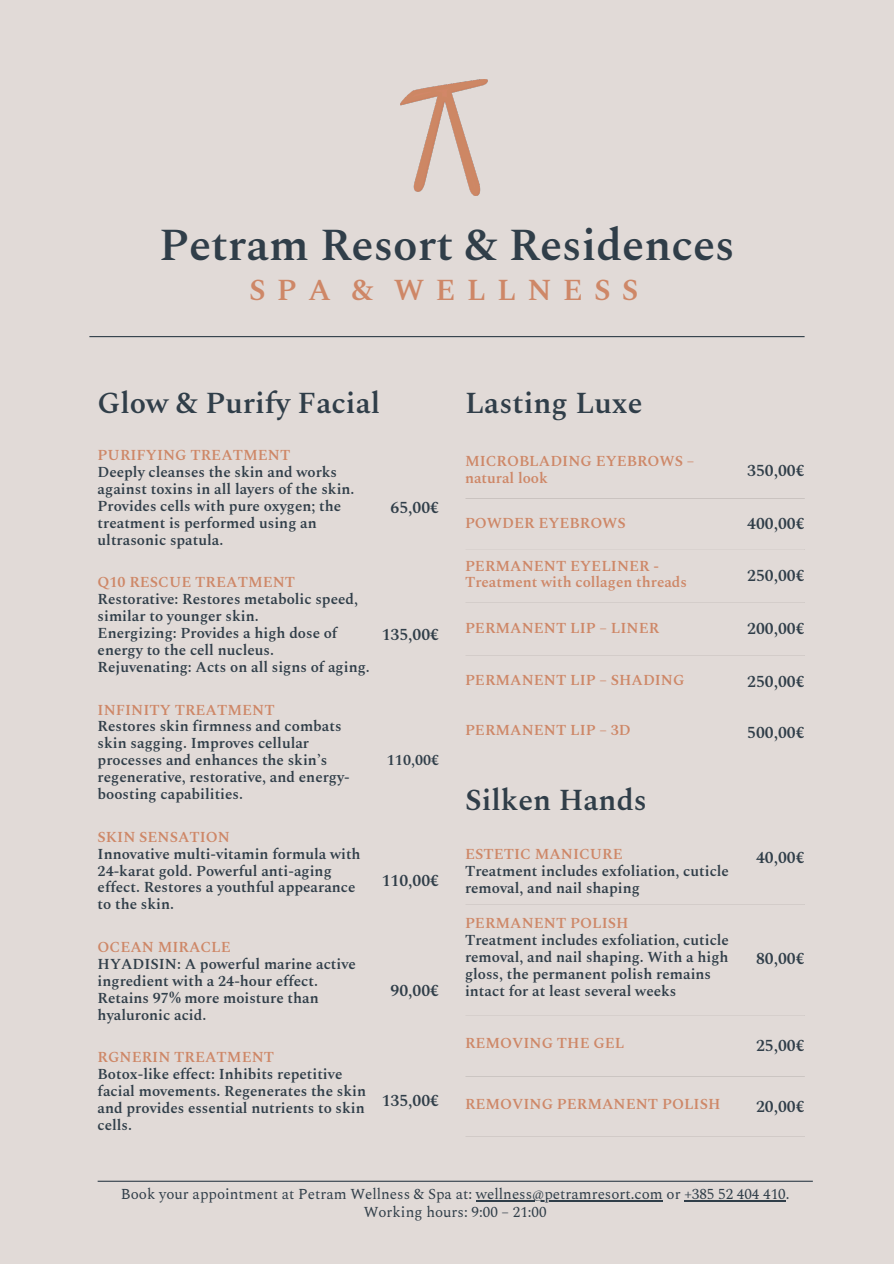
<style>
.page{position:relative;width:894px;height:1264px;background:#fff}
.page>*{position:absolute;margin:0;border:0;box-sizing:border-box;transform-origin:0 0}
.t1{font:600 45px "Spectral";color:#303e49}
.t2{font:600 30px "Spectral";color:#303e49}
.t3{font:600 30px "Spectral";letter-spacing:.37em;color:#ce8767}
.t4{font:600 16.5px "Spectral";color:#303e49}
.t5{font:600 15px/17px "Spectral";color:#303e49}
.t6{font:600 15px/17px "Spectral";color:#ce8767}
.t7{font:15px "Spectral";color:#303e49}
</style>
<div class="page">
<div style="left:0;top:0;width:893px;height:1263px;background:#e1dad7"></div>
<hr style="left:89px;top:336px;width:715px;height:1px;background:#303e49">
<hr style="left:98px;top:1180px;width:714px;height:1px;background:#303e49">
<img style="left:400px;top:79px;width:87px;height:116px">
<hr style="left:475px;top:1200px;width:187px;height:1px;background:#303e49">
<hr style="left:684px;top:1200px;width:101px;height:1px;background:#303e49">
<p class="t1" style="left:159px;top:212px;width:577px">Petram Resort &amp; Residences</p>
<p class="t3" style="left:249px;top:268px;width:391px">SPA &amp; WELLNESS</p>
<p class="t2" style="left:98px;top:381px;width:284px">Glow &amp; Purify Facial</p>
<p class="t6" style="left:98px;top:447px;width:194px">PURIFYING TREATMENT</p>
<h1 class="t5" style="left:98px;top:464px;width:258px">Deeply cleanses the skin and works against toxins in all layers of the skin.<br>Provides cells with pure oxygen; the treatment is performed using an ultrasonic spatula.</h1>
<h2 class="t4" style="left:390px;top:495px;width:50px">65,00€</h2>
<p class="t6" style="left:98px;top:574px;width:199px">Q10 RESCUE TREATMENT</p>
<h3 class="t5" style="left:98px;top:591px;width:262px">Restorative: Restores metabolic speed, similar to younger skin.</h3>
<h3 class="t5" style="left:98px;top:625px;width:241px">Energizing: Provides a high dose of energy to the cell nucleus.</h3>
<p class="t5" style="left:98px;top:658px;width:273px">Rejuvenating: Acts on all signs of aging.</p>
<p class="t6" style="left:98px;top:701px;width:178px">INFINITY TREATMENT</p>
<p class="t5" style="left:98px;top:718px;width:253px">Restores skin firmness and combats skin sagging. Improves cellular processes and enhances the skin’s regenerative, restorative, and energy&shy;boosting capabilities.</p>
<p class="t6" style="left:98px;top:828px;width:134px">SKIN SENSATION</p>
<p class="t5" style="left:98px;top:845px;width:264px">Innovative multi-vitamin formula with<br>24-karat gold. Powerful anti-aging effect. Restores a youthful appearance to the skin.</p>
<p class="t6" style="left:98px;top:939px;width:135px">OCEAN MIRACLE</p>
<p class="t5" style="left:98px;top:956px;width:260px">HYADISIN: A powerful marine active ingredient with a 24-hour effect.<br>Retains 97% more moisture than hyaluronic acid.</p>
<p class="t6" style="left:98px;top:1049px;width:178px">RGNERIN TREATMENT</p>
<p class="t5" style="left:98px;top:1066px;width:270px">Botox-like effect: Inhibits repetitive facial movements. Regenerates the skin and provides essential nutrients to skin cells.</p>
<p class="t4" style="left:381px;top:622px;width:59px">135,00€</p>
<p class="t5" style="left:387px;top:752px;width:54px">110,00€</p>
<p class="t4" style="left:381px;top:868px;width:59px">110,00€</p>
<p class="t4" style="left:390px;top:978px;width:50px">90,00€</p>
<p class="t4" style="left:381px;top:1088px;width:59px">135,00€</p>
<p class="t2" style="left:465px;top:381px;width:179px">Lasting Luxe</p>
<p class="t6" style="left:465px;top:453px;width:231px">MICROBLADING EYEBROWS – natural look</p>
<p class="t4" style="left:747px;top:458px;width:59px">350,00€</p>
<p class="t6" style="left:465px;top:514px;width:162px">POWDER EYEBROWS</p>
<p class="t4" style="left:747px;top:511px;width:59px">400,00€</p>
<p class="t6" style="left:465px;top:557px;width:223px">PERMANENT EYELINER -<br>Treatment with collagen threads</p>
<p class="t4" style="left:747px;top:563px;width:59px">250,00€</p>
<p class="t6" style="left:465px;top:619px;width:196px">PERMANENT LIP – LINER</p>
<p class="t4" style="left:747px;top:616px;width:59px">200,00€</p>
<p class="t6" style="left:465px;top:671px;width:221px">PERMANENT LIP – SHADING</p>
<p class="t4" style="left:747px;top:669px;width:59px">250,00€</p>
<p class="t6" style="left:465px;top:722px;width:167px">PERMANENT LIP – 3D</p>
<p class="t4" style="left:747px;top:720px;width:59px">500,00€</p>
<p class="t2" style="left:465px;top:778px;width:183px">Silken Hands</p>
<p class="t6" style="left:465px;top:846px;width:159px">ESTETIC MANICURE</p>
<p class="t5" style="left:465px;top:863px;width:265px">Treatment includes exfoliation, cuticle removal, and nail shaping</p>
<p class="t6" style="left:465px;top:915px;width:165px">PERMANENT POLISH</p>
<p class="t5" style="left:465px;top:932px;width:265px">Treatment includes exfoliation, cuticle removal, and nail shaping. With a high gloss, the permanent polish remains intact for at least several weeks</p>
<p class="t4" style="left:755px;top:845px;width:50px">40,00€</p>
<p class="t4" style="left:755px;top:946px;width:50px">80,00€</p>
<p class="t6" style="left:465px;top:1035px;width:161px">REMOVING THE GEL</p>
<p class="t4" style="left:755px;top:1033px;width:50px">25,00€</p>
<p class="t6" style="left:465px;top:1096px;width:257px">REMOVING PERMANENT POLISH</p>
<p class="t4" style="left:755px;top:1093px;width:50px">20,00€</p>
<h3 class="t7" style="left:121px;top:1183px;width:669px">Book your appointment at Petram Wellness &amp; Spa at: wellness@petramresort.com or +385 52 404 410.</h3>
<p class="t7" style="left:364px;top:1201px;width:184px">Working hours: 9:00 – 21:00</p>
</div>
